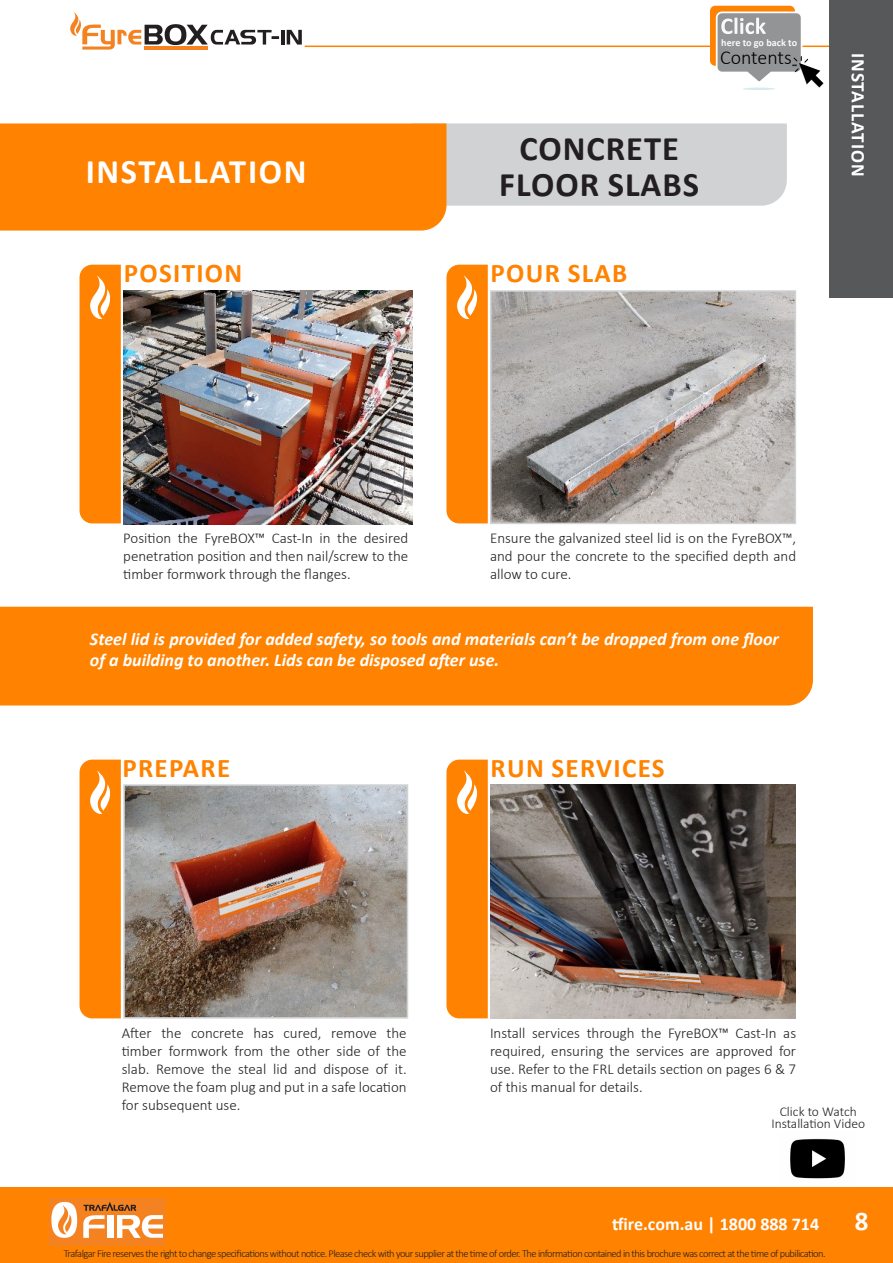
<style>
.page{position:relative;width:893px;height:1263px;background:#fff}
.page>*{position:absolute;margin:0;border:0;box-sizing:border-box;transform-origin:0 0}
.t1{font:700 34.5px/36px "Calibri";letter-spacing:.03em;color:#231f20;text-align:center}
.t2{font:700 34.5px "Calibri";letter-spacing:.045em;color:#fff}
.t3{font:700 27px "Calibri";letter-spacing:.05em;color:#ff8200}
.t4{font:700 27px "Calibri";color:#fff}
.t5{font:300 19.95px "Calibri";color:#000}
.t6{font:700 19.2px "Calibri";letter-spacing:.05em;color:#fff}
.t7{font:italic 700 18px/21px "Calibri";color:#fff}
.t8{font:700 18px "Calibri";color:#fff}
.t9{font:300 15px/18px "Calibri";color:#231f20;text-align:justify}
.t10{font:300 13.5px "Calibri";color:#231f20}
.t11{font:300 10.5px "Calibri";letter-spacing:-.05em;color:#231f20}
.t12{font:700 10.2px "Calibri";color:#f7fafb}
</style>
<div class="page">
<hr style="left:281px;top:30px;width:4px;height:14px;background:#231f20">
<svg style="left:287px;top:30px;width:15px;height:15px"></svg>
<svg style="left:70px;top:12px;width:209px;height:38px"></svg>
<hr style="left:144px;top:47px;width:64px;height:3px;background:#f58220">
<hr style="left:305px;top:46px;width:524px;height:1px;background:#ff8200">
<div style="left:0;top:1187px;width:893px;height:76px;background:#ff8200"></div>
<div style="left:50px;top:1197px;width:116px;height:48px;background:#f58220"></div>
<svg style="left:83px;top:1202px;width:80px;height:36px"></svg>
<svg style="left:51px;top:1202px;width:26px;height:36px"></svg>
<img style="left:493px;top:293px;width:300px;height:228px">
<div style="left:490px;top:290px;width:306px;height:234px;border:2px solid #d1d2d4"></div>
<img style="left:123px;top:290px;width:289px;height:234px">
<div style="left:446px;top:123px;width:341px;height:83px;background:#d1d2d4"></div>
<div style="left:0;top:123px;width:446px;height:108px;background:#ff8200"></div>
<div style="left:0;top:607px;width:813px;height:98px;background:#ff8200"></div>
<img style="left:790px;top:1138px;width:55px;height:41px">
<hr style="left:743px;top:88px;width:32px;height:2px;background:#d8e9ef;border-radius:50%">
<svg style="left:710px;top:6px;width:113px;height:82px"></svg>
<div style="left:829px;top:0;width:64px;height:298px;background:#57585a"></div>
<img style="left:490px;top:784px;width:305px;height:234px">
<img style="left:126px;top:787px;width:279px;height:228px">
<div style="left:123px;top:784px;width:285px;height:234px;border:2px solid #d1d2d4"></div>
<svg style="left:80px;top:265px;width:41px;height:258px;background:#ff870c"></svg>
<svg style="left:80px;top:760px;width:41px;height:258px;background:#ff870c"></svg>
<svg style="left:446px;top:265px;width:42px;height:258px;background:#ff8a11"></svg>
<svg style="left:446px;top:760px;width:42px;height:258px;background:#ff8a11"></svg>
<p class="t12" style="left:721px;top:35px;width:77px">here to go back to</p>
<h3 class="t5" style="left:720px;top:45px;width:73px">Contents</h3>
<p class="t2" style="left:86px;top:147px;width:222px">INSTALLATION</p>
<p class="t1" style="left:499px;top:130px;width:201px">CONCRETE<br>FLOOR SLABS</p>
<p class="t3" style="left:124px;top:254px;width:120px">POSITION</p>
<p class="t3" style="left:490px;top:254px;width:138px">POUR SLAB</p>
<p class="t6" style="left:872px;top:53px;width:125px;rotate:90deg">INSTALLATION</p>
<p class="t9" style="left:123px;top:529px;width:286px">Position the FyreBOX™ Cast-In in the desired penetration position and then nail/screw to the timber formwork through the flanges.</p>
<p class="t9" style="left:490px;top:529px;width:308px">Ensure the galvanized steel lid is on the FyreBOX™, and pour the concrete to the specified depth and allow to cure.</p>
<p class="t7" style="left:90px;top:628px;width:690px">Steel lid is provided for added safety, so tools and materials can’t be dropped from one floor of a building to another. Lids can be disposed after use.</p>
<p class="t3" style="left:122px;top:749px;width:109px">PREPARE</p>
<p class="t3" style="left:490px;top:749px;width:176px">RUN SERVICES</p>
<p class="t9" style="left:122px;top:1023px;width:286px">After the concrete has cured, remove the timber formwork from the other side of the slab. Remove the steal lid and dispose of it.<br>Remove the foam plug and put in a safe location for subsequent use.</p>
<p class="t9" style="left:490px;top:1023px;width:308px">Install services through the FyreBOX™ Cast-In as required, ensuring the services are approved for use. Refer to the FRL details section on pages 6 &amp; 7 of this manual for details.</p>
<p class="t10" style="left:780px;top:1103px;width:79px">Click to Watch</p>
<p class="t10" style="left:771px;top:1115px;width:95px">Installation Video</p>
<p class="t8" style="left:612px;top:1211px;width:209px">tfire.com.au | 1800 888 714</p>
<p class="t11" style="left:64px;top:1247px;width:763px">Trafalgar Fire reserves the right to change specifications without notice. Please check with your supplier at the time of order. The information contained in this brochure was correct at the time of pubilication.</p>
<h2 class="t4" style="left:855px;top:1202px;width:15px">8</h2>
</div>
